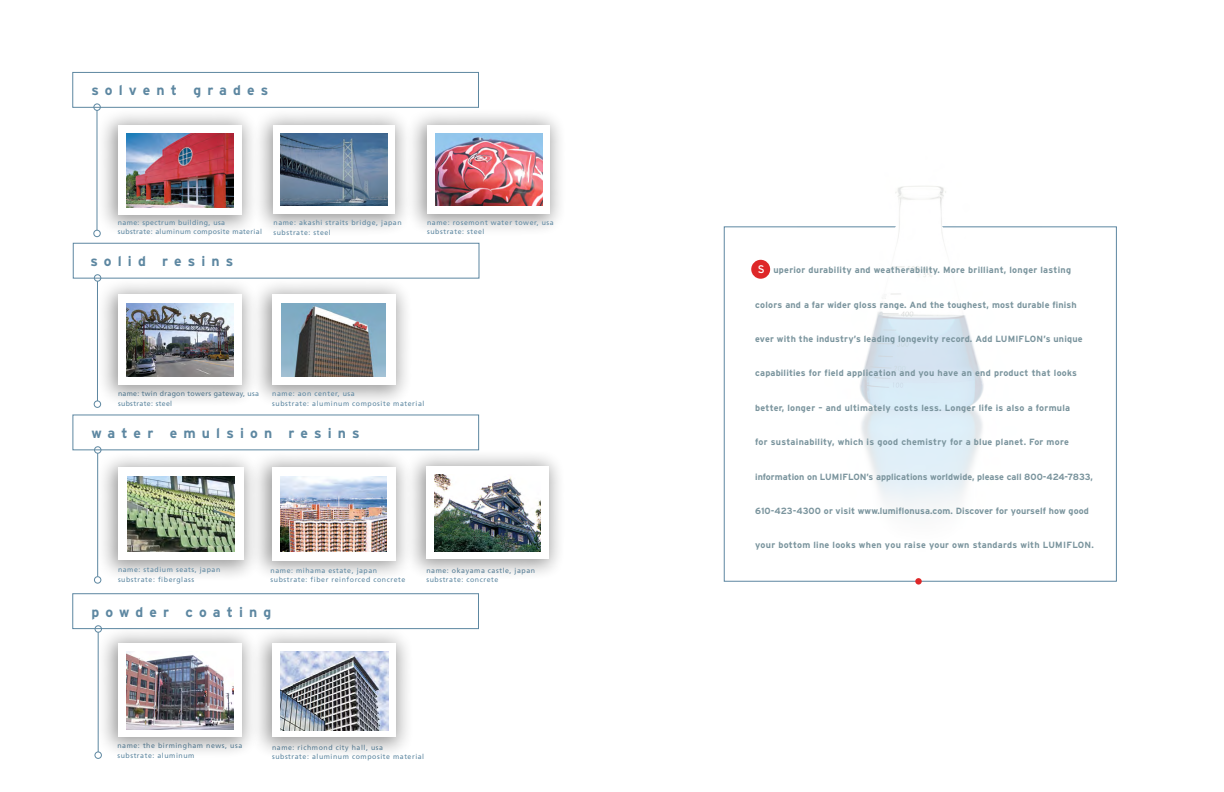
<style>
.page{position:relative;width:1224px;height:792px;background:#fff}
.page>*{position:absolute;margin:0;border:0;box-sizing:border-box;transform-origin:0 0}
.t1{font:700 14px "Interstate";letter-spacing:.44em;color:#5d87a1}
.t2{font:700 9px "Interstate";letter-spacing:.02em;color:#7a949d}
.t3{font:700 9px "Interstate";color:#7a949d}
.t4{font:7px/9.6px "Frutiger";letter-spacing:.08em;color:#5d87a1}
.t5{font:7px/9.6px "Frutiger";letter-spacing:.05em;color:#5d87a1}
.t6{font:7px/9.6px "Frutiger";letter-spacing:.04em;color:#5d87a1}
.s1{font-weight:400;font-size:11px;color:#fff}
</style>
<div class="page">
<div style="left:249px;top:277px;width:164px;height:130px;background:#000;opacity:.4"></div>
<div style="left:272px;top:294px;width:124px;height:91px;background:#fff"></div>
<div style="left:405px;top:107px;width:162px;height:129px;background:#000;opacity:.4"></div>
<div style="left:427px;top:125px;width:123px;height:89px;background:#fff"></div>
<div style="left:251px;top:107px;width:161px;height:129px;background:#000;opacity:.4"></div>
<div style="left:274px;top:125px;width:121px;height:89px;background:#fff"></div>
<div style="left:73px;top:72px;width:406px;height:36px;border:1px solid #5d87a1"></div>
<div style="left:94px;top:104px;width:7px;height:7px;border:1px solid #5d87a1;border-radius:50%"></div>
<img style="left:281px;top:134px;width:107px;height:72px">
<div style="left:95px;top:107px;width:164px;height:130px;background:#000;opacity:.4"></div>
<div style="left:118px;top:125px;width:124px;height:89px;background:#fff"></div>
<div style="left:73px;top:243px;width:406px;height:35px;border:1px solid #5d87a1"></div>
<div style="left:94px;top:274px;width:7px;height:7px;border:1px solid #5d87a1;border-radius:50%"></div>
<div style="left:95px;top:277px;width:164px;height:130px;background:#000;opacity:.4"></div>
<div style="left:118px;top:294px;width:124px;height:91px;background:#fff"></div>
<div style="left:94px;top:230px;width:7px;height:7px;border:1px solid #5d87a1;border-radius:50%"></div>
<div style="left:95px;top:450px;width:166px;height:133px;background:#000;opacity:.4"></div>
<div style="left:118px;top:467px;width:126px;height:93px;background:#fff"></div>
<img style="left:127px;top:477px;width:108px;height:75px">
<div style="left:73px;top:593px;width:406px;height:36px;border:1px solid #5d87a1"></div>
<div style="left:95px;top:625px;width:164px;height:134px;background:#000;opacity:.4"></div>
<div style="left:118px;top:643px;width:124px;height:94px;background:#fff"></div>
<div style="left:94px;top:401px;width:7px;height:7px;border:1px solid #5d87a1;border-radius:50%"></div>
<img style="left:127px;top:652px;width:106px;height:78px">
<div style="left:250px;top:626px;width:164px;height:134px;background:#000;opacity:.4"></div>
<div style="left:272px;top:643px;width:124px;height:94px;background:#fff"></div>
<div style="left:94px;top:447px;width:7px;height:6px;border:1px solid #5d87a1;border-radius:50%"></div>
<hr style="left:97px;top:453px;width:1px;height:124px;background:#5d87a1">
<div style="left:94px;top:576px;width:7px;height:7px;border:1px solid #5d87a1;border-radius:50%"></div>
<div style="left:95px;top:626px;width:7px;height:6px;border:1px solid #5d87a1;border-radius:50%"></div>
<hr style="left:98px;top:632px;width:1px;height:120px;background:#5d87a1">
<div style="left:95px;top:752px;width:7px;height:7px;border:1px solid #5d87a1;border-radius:50%"></div>
<img style="left:126px;top:134px;width:108px;height:74px">
<div style="left:249px;top:449px;width:164px;height:133px;background:#000;opacity:.4"></div>
<div style="left:272px;top:467px;width:124px;height:93px;background:#fff"></div>
<img style="left:281px;top:476px;width:105px;height:75px">
<img style="left:435px;top:134px;width:108px;height:72px">
<div style="left:404px;top:448px;width:162px;height:133px;background:#000;opacity:.4"></div>
<div style="left:426px;top:466px;width:123px;height:93px;background:#fff"></div>
<img style="left:435px;top:474px;width:105px;height:78px">
<img style="left:280px;top:651px;width:108px;height:79px">
<img style="left:282px;top:303px;width:103px;height:74px">
<img style="left:127px;top:303px;width:106px;height:74px">
<div style="left:751px;top:260px;width:19px;height:19px;background:#de2728;border-radius:50%"></div>
<img style="left:797px;top:186px;width:244px;height:398px">
<div style="left:915px;top:578px;width:7px;height:7px;background:#de2728;border-radius:50%"></div>
<h1 class="t1" style="left:91px;top:83px;width:178px">solvent grades</h1>
<p class="t5" style="left:118px;top:218px;width:146px">name: spectrum building, usa<br>substrate: aluminum composite material</p>
<h1 class="t1" style="left:90px;top:253px;width:145px">solid resins</h1>
<p class="t4" style="left:274px;top:218px;width:130px">name: akashi straits bridge, japan substrate: steel</p>
<p class="t4" style="left:427px;top:217px;width:128px">name: rosemont water tower, usa substrate: steel</p>
<p class="t6" style="left:118px;top:389px;width:143px">name: twin dragon towers gateway, usa substrate: steel</p>
<p class="t4" style="left:272px;top:389px;width:154px">name: aon center, usa<br>substrate: aluminum composite material</p>
<h1 class="t1" style="left:92px;top:425px;width:270px">water emulsion resins</h1>
<p class="t4" style="left:118px;top:565px;width:104px">name: stadium seats, japan substrate: fiberglass</p>
<p class="t4" style="left:271px;top:566px;width:136px">name: mihama estate, japan substrate: fiber reinforced concrete</p>
<h1 class="t1" style="left:91px;top:604px;width:182px">powder coating</h1>
<p class="t4" style="left:426px;top:565px;width:110px">name: okayama castle, japan substrate: concrete</p>
<p class="t4" style="left:117px;top:741px;width:126px">name: the birmingham news, usa substrate: aluminum</p>
<p class="t4" style="left:272px;top:742px;width:154px">name: richmond city hall, usa<br>substrate: aluminum composite material</p>
<p class="t2" style="left:758px;top:265px;width:315px"><span class="s1">S</span> uperior durability and weatherability. More brilliant, longer lasting</p>
<p class="t2" style="left:755px;top:299px;width:323px">colors and a far wider gloss range. And the toughest, most durable finish</p>
<p class="t2" style="left:755px;top:334px;width:329px">ever with the industry’s leading longevity record. Add LUMIFLON’s unique</p>
<p class="t2" style="left:755px;top:368px;width:323px">capabilities for field application and you have an end product that looks</p>
<p class="t2" style="left:755px;top:403px;width:317px">better, longer – and ultimately costs less. Longer life is also a formula</p>
<p class="t2" style="left:755px;top:437px;width:315px">for sustainability, which is good chemistry for a blue planet. For more</p>
<p class="t3" style="left:755px;top:471px;width:339px">information on LUMIFLON’s applications worldwide, please call 800-424-7833,</p>
<p class="t2" style="left:755px;top:506px;width:335px">610-423-4300 or visit www.lumiflonusa.com. Discover for yourself how good</p>
<p class="t2" style="left:755px;top:540px;width:340px">your bottom line looks when you raise your own standards with LUMIFLON.</p>
</div>
